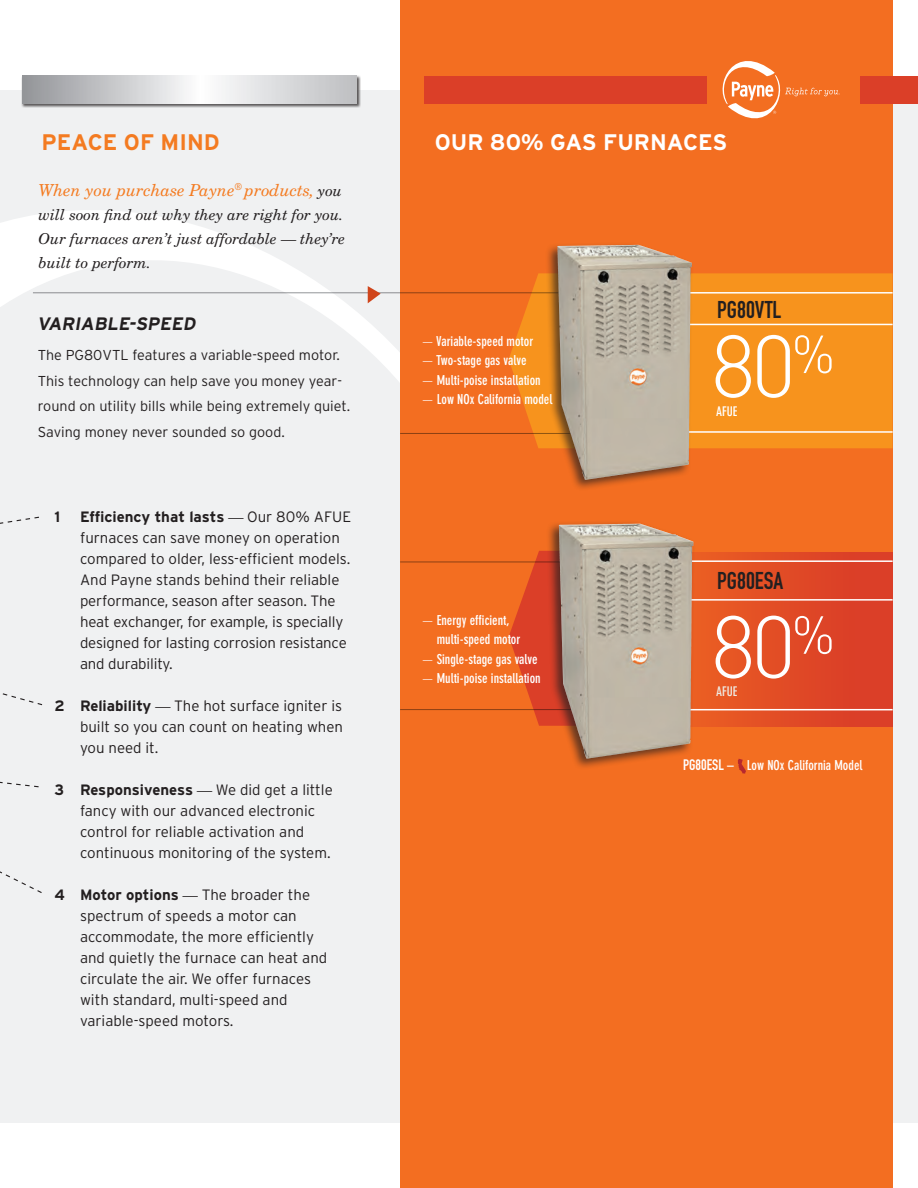
<style>
.page{position:relative;width:918px;height:1188px;background:#fff}
.page>*{position:absolute;margin:0;border:0;box-sizing:border-box;transform-origin:0 0}
.t1{font:300 87px "DIN";color:#fff}
.t2{font:24px "DIN Engschrift";color:#231f20}
.t3{font:700 22.5px "Interstate";color:#fff}
.t4{font:700 22.5px "Interstate";color:#f47b21}
.t5{font:italic 700 18px "Interstate";color:#231f20}
.t6{font:italic 16.5px "New Century Schlbk";color:#f47b21}
.t7{font:300 15px/21px "Interstate";color:#231f20}
.t8{font:italic 15px/24px "New Century Schlbk";color:#231f20}
.t9{font:700 15px "Interstate";color:#231f20}
.t10{font:300 14.4px/25.8px "Interstate";color:#231f20}
.t11{font:700 condensed 13.5px/19.5px "DIN Neuzeit Grotesk";color:#fff}
.t12{font:700 condensed 13.05px "DIN Neuzeit Grotesk";color:#fff}
.t13{font:700 condensed 13.05px "DIN Neuzeit Grotesk";color:#eee9e1}
.s1{font-size:15px;color:#231f20}
.s2{font-weight:700}
.s3{font-family:"New Century Schlbk";font-weight:400;font-style:italic}
.s4{font-family:"DIN";font-weight:300;font-stretch:normal}
.s5{font-family:"DIN Engschrift";font-weight:400;font-stretch:normal;font-size:15px}
</style>
<div class="page">
<div style="left:0;top:91px;width:918px;height:1032px;background:#f0f1f2"></div>
<svg style="left:0;top:90px;width:400px;height:292px"></svg>
<div style="left:400px;top:0;width:493px;height:1188px;background:#f36e21"></div>
<svg style="left:509px;top:273px;width:384px;height:175px;background:#f6901d"></svg>
<div style="left:21px;top:75px;width:340px;height:33px;background:#231f20;opacity:.75"></div>
<svg style="left:22px;top:76px;width:335px;height:28px"></svg>
<div style="left:424px;top:76px;width:283px;height:28px;background:#db3f28"></div>
<div style="left:860px;top:76px;width:58px;height:28px;background:#db3f28"></div>
<svg style="left:723px;top:61px;width:117px;height:57px"></svg>
<hr style="left:639px;top:292px;width:254px;height:2px;background:#fff">
<hr style="left:33px;top:292px;width:543px;height:1px;background:#939598">
<hr style="left:639px;top:324px;width:254px;height:1px;background:#fff">
<hr style="left:639px;top:431px;width:254px;height:2px;background:#fff">
<hr style="left:400px;top:433px;width:181px;height:1px;background:#939598">
<svg style="left:368px;top:286px;width:13px;height:17px"></svg>
<svg style="left:695px;top:552px;width:198px;height:175px;background:#e14b26"></svg>
<hr style="left:639px;top:560px;width:254px;height:2px;background:#fff">
<hr style="left:639px;top:599px;width:254px;height:2px;background:#fff">
<hr style="left:639px;top:709px;width:254px;height:1px;background:#fff">
<svg style="left:0;top:516px;width:39px;height:8px"></svg>
<svg style="left:2px;top:693px;width:41px;height:13px"></svg>
<svg style="left:0;top:781px;width:42px;height:112px"></svg>
<svg style="left:738px;top:759px;width:8px;height:15px"></svg>
<div style="left:545px;top:242px;width:149px;height:249px;background:#231f20;opacity:.68"></div>
<img style="left:557px;top:245px;width:69px;height:170px">
<svg style="left:509px;top:551px;width:37px;height:175px"></svg>
<hr style="left:400px;top:562px;width:176px;height:1px;background:#939598">
<hr style="left:400px;top:709px;width:181px;height:1px;background:#939598">
<div style="left:546px;top:521px;width:149px;height:249px;background:#231f20;opacity:.68"></div>
<img style="left:559px;top:524px;width:69px;height:168px">
<p class="t4" style="left:42px;top:130px;width:180px">PEACE OF MIND</p>
<p class="t3" style="left:435px;top:130px;width:294px">OUR 80% GAS FURNACES</p>
<p class="t6" style="left:39px;top:180px;width:305px">When you purchase Payne<sup>®</sup> products, <span class="s1">you</span></p>
<p class="t8" style="left:39px;top:202px;width:308px">will soon find out why they are right for you.<br>Our furnaces aren’t just affordable — they’re built to perform.</p>
<p class="t5" style="left:37px;top:314px;width:163px">VARIABLE-SPEED</p>
<p class="t10" style="left:38px;top:342px;width:314px">The PG80VTL features a variable-speed motor.<br>This technology can help save you money year&shy;round on utility bills while being extremely quiet.<br>Saving money never sounded so good.</p>
<p class="t9" style="left:55px;top:509px;width:7px">1</p>
<p class="t7" style="left:80px;top:506px;width:273px"><span class="s2">Efficiency that lasts</span> <span class="s3">—</span> Our 80% AFUE furnaces can save money on operation compared to older, less-efficient models.<br>And Payne stands behind their reliable performance, season after season. The heat exchanger, for example, is specially designed for lasting corrosion resistance and durability.</p>
<p class="t7" style="left:80px;top:695px;width:265px;text-align:justify;text-indent:-26px"><span class="s2">2 Reliability</span> <span class="s3">—</span> The hot surface igniter is built so you can count on heating when you need it.</p>
<p class="t7" style="left:80px;top:779px;width:254px;text-indent:-25px"><span class="s2">3 Responsiveness</span> <span class="s3">—</span> We did get a little fancy with our advanced electronic control for reliable activation and continuous monitoring of the system.</p>
<p class="t7" style="left:80px;top:884px;width:249px;text-indent:-26px"><span class="s2">4 Motor options</span> <span class="s3">—</span> The broader the spectrum of speeds a motor can accommodate, the more efficiently and quietly the furnace can heat and circulate the air. We offer furnaces with standard, multi-speed and variable-speed motors.</p>
<p class="t11" style="left:422px;top:331px;width:113px"><span class="s4">—</span> Variable-speed motor</p>
<p class="t11" style="left:422px;top:351px;width:106px"><span class="s4">—</span> Two-stage gas valve</p>
<p class="t11" style="left:422px;top:370px;width:120px"><span class="s4">—</span> Multi-poise installation</p>
<p class="t11" style="left:422px;top:390px;width:132px"><span class="s4">—</span> Low NOx California model</p>
<p class="t11" style="left:437px;top:610px;width:85px;text-indent:-15px"><span class="s4">—</span> Energy efficient, multi-speed motor</p>
<p class="t11" style="left:422px;top:649px;width:117px"><span class="s4">—</span> Single-stage gas valve</p>
<p class="t11" style="left:422px;top:669px;width:120px"><span class="s4">—</span> Multi-poise installation</p>
<p class="t2" style="left:717px;top:295px;width:66px">PG80VTL</p>
<p class="t1" style="left:711px;top:308px;width:126px">80<sup>%</sup></p>
<p class="t12" style="left:716px;top:404px;width:23px">AFUE</p>
<p class="t2" style="left:717px;top:566px;width:68px">PG80ESA</p>
<p class="t1" style="left:711px;top:588px;width:126px">80<sup>%</sup></p>
<p class="t13" style="left:716px;top:684px;width:23px">AFUE</p>
<p class="t11" style="left:683px;top:756px;width:181px"><span class="s5">PG80ESL</span> – Low NOx California Model</p>
</div>
